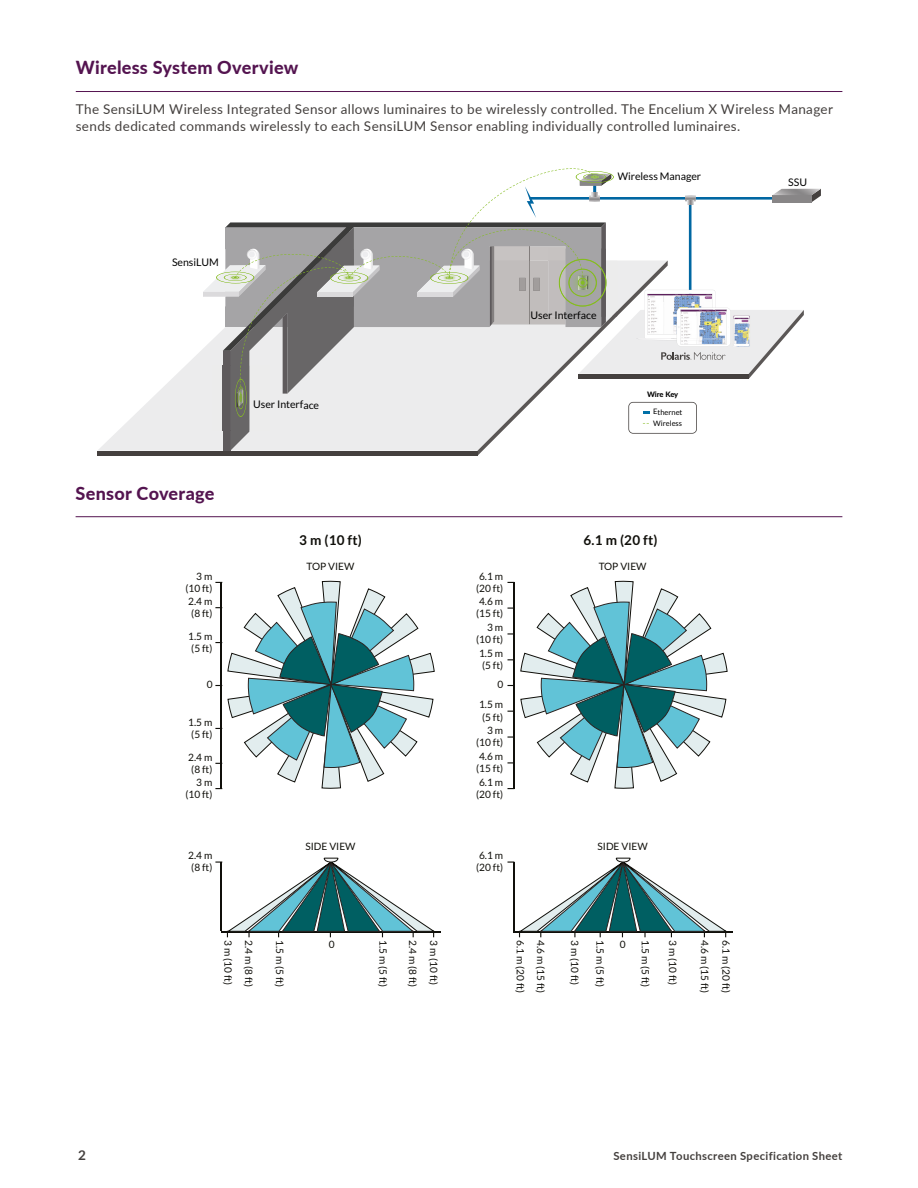
<style>
.page{position:relative;width:918px;height:1188px;background:#fff}
.page>*{position:absolute;margin:0;border:0;box-sizing:border-box;transform-origin:0 0}
.t1{font:800 18px "Lato";letter-spacing:.015em;color:#541450}
.t2{font:13.5px/17px "Lato";letter-spacing:.025em;color:#44403e}
.t3{font:700 13.5px "Lato";letter-spacing:.015em;color:#100f0a}
.t4{font:700 13.5px "Lato";color:#44403e}
.t5{font:700 11.25px "Lato";letter-spacing:.035em;color:#44403e}
.t6{font:10.5px "Lato";letter-spacing:-.005em;color:#000}
.t7{font:10.2px/12.1px "Lato";color:#100f0a;text-align:center}
.t8{font:7.5px "Lato";letter-spacing:-.005em;color:#000}
.t9{font:800 7.5px "Lato";letter-spacing:-.015em;color:#000}
</style>
<div class="page">
<hr style="left:76px;top:91px;width:766px;height:1px;background:#541450">
<svg style="left:98px;top:349px;width:105px;height:102px;fill:#f2f2f3"></svg>
<hr style="left:97px;top:451px;width:381px;height:4px;background:#44403e">
<svg style="left:203px;top:168px;width:618px;height:288px"></svg>
<hr style="left:221px;top:931px;width:219px;height:2px;background:#100f0a">
<hr style="left:513px;top:931px;width:220px;height:2px;background:#100f0a">
<hr style="left:513px;top:582px;width:1px;height:207px;background:#100f0a">
<svg style="left:507px;top:633px;width:6px;height:2px"></svg>
<svg style="left:507px;top:736px;width:6px;height:2px"></svg>
<svg style="left:520px;top:580px;width:208px;height:209px"></svg>
<svg style="left:215px;top:580px;width:220px;height:210px"></svg>
<svg style="left:215px;top:858px;width:220px;height:79px"></svg>
<svg style="left:507px;top:858px;width:220px;height:79px"></svg>
<hr style="left:76px;top:516px;width:766px;height:1px;background:#541450">
<h1 class="t1" style="left:76px;top:55px;width:224px">Wireless System Overview</h1>
<h2 class="t2" style="left:76px;top:100px;width:759px">The SensiLUM Wireless Integrated Sensor allows luminaires to be wirelessly controlled. The Encelium X Wireless Manager sends dedicated commands wirelessly to each SensiLUM Sensor enabling individually controlled luminaires.</h2>
<p class="t6" style="left:618px;top:170px;width:85px">Wireless Manager</p>
<p class="t6" style="left:788px;top:176px;width:20px">SSU</p>
<p class="t6" style="left:172px;top:256px;width:48px">SensiLUM</p>
<h1 class="t1" style="left:76px;top:480px;width:140px">Sensor Coverage</h1>
<p class="t7" style="left:185px;top:570px;width:28px;text-align:right">3 m (10 ft)</p>
<p class="t7" style="left:188px;top:595px;width:26px">2.4 m (8 ft)</p>
<p class="t7" style="left:188px;top:630px;width:26px">1.5 m (5 ft)</p>
<p class="t7" style="left:207px;top:679px;width:7px">0</p>
<p class="t7" style="left:188px;top:716px;width:26px">1.5 m (5 ft)</p>
<p class="t7" style="left:188px;top:751px;width:26px">2.4 m (8 ft)</p>
<p class="t7" style="left:185px;top:776px;width:28px;text-align:right">3 m (10 ft)</p>
<p class="t7" style="left:188px;top:849px;width:26px">2.4 m (8 ft)</p>
<p class="t6" style="left:253px;top:399px;width:68px">User Interface</p>
<p class="t6" style="left:531px;top:309px;width:68px">User Interface</p>
<p class="t9" style="left:647px;top:389px;width:33px">Wire Key</p>
<p class="t8" style="left:653px;top:419px;width:30px">Wireless</p>
<p class="t8" style="left:653px;top:408px;width:31px">Ethernet</p>
<h2 class="t3" style="left:299px;top:532px;width:64px">3 m (10 ft)</h2>
<h2 class="t3" style="left:584px;top:532px;width:76px">6.1 m (20 ft)</h2>
<p class="t7" style="left:307px;top:561px;width:49px">TOP VIEW</p>
<p class="t7" style="left:305px;top:841px;width:52px">SIDE VIEW</p>
<p class="t7" style="left:476px;top:570px;width:28px;text-align:left">6.1 m (20 ft)</p>
<p class="t7" style="left:476px;top:595px;width:28px;text-align:left">4.6 m (15 ft)</p>
<p class="t7" style="left:479px;top:647px;width:26px">1.5 m (5 ft)</p>
<p class="t7" style="left:476px;top:621px;width:28px;text-align:right">3 m (10 ft)</p>
<p class="t7" style="left:497px;top:679px;width:7px">0</p>
<p class="t7" style="left:476px;top:724px;width:28px;text-align:right">3 m (10 ft)</p>
<p class="t7" style="left:479px;top:699px;width:26px">1.5 m (5 ft)</p>
<p class="t7" style="left:476px;top:750px;width:28px;text-align:left">4.6 m (15 ft)</p>
<p class="t7" style="left:476px;top:776px;width:28px;text-align:left">6.1 m (20 ft)</p>
<p class="t7" style="left:476px;top:849px;width:28px;text-align:left">6.1 m (20 ft)</p>
<p class="t7" style="left:599px;top:561px;width:49px">TOP VIEW</p>
<p class="t7" style="left:598px;top:841px;width:52px">SIDE VIEW</p>
<p class="t7" style="left:234px;top:940px;width:47px;rotate:90deg">3 m (10 ft)</p>
<p class="t7" style="left:389px;top:940px;width:49px;rotate:90deg">1.5 m (5 ft)</p>
<p class="t7" style="left:419px;top:940px;width:49px;rotate:90deg">2.4 m (8 ft)</p>
<p class="t7" style="left:440px;top:940px;width:47px;rotate:90deg">3 m (10 ft)</p>
<p class="t7" style="left:255px;top:940px;width:49px;rotate:90deg">2.4 m (8 ft)</p>
<p class="t7" style="left:286px;top:940px;width:49px;rotate:90deg">1.5 m (5 ft)</p>
<p class="t7" style="left:329px;top:939px;width:7px">0</p>
<p class="t7" style="left:527px;top:940px;width:55px;rotate:90deg">6.1 m (20 ft)</p>
<p class="t7" style="left:547px;top:940px;width:55px;rotate:90deg">4.6 m (15 ft)</p>
<p class="t7" style="left:581px;top:940px;width:47px;rotate:90deg">3 m (10 ft)</p>
<p class="t7" style="left:620px;top:939px;width:7px">0</p>
<p class="t7" style="left:606px;top:940px;width:49px;rotate:90deg">1.5 m (5 ft)</p>
<p class="t7" style="left:652px;top:940px;width:49px;rotate:90deg">1.5 m (5 ft)</p>
<p class="t7" style="left:679px;top:940px;width:47px;rotate:90deg">3 m (10 ft)</p>
<p class="t7" style="left:711px;top:940px;width:55px;rotate:90deg">4.6 m (15 ft)</p>
<p class="t7" style="left:732px;top:940px;width:55px;rotate:90deg">6.1 m (20 ft)</p>
<h2 class="t4" style="left:78px;top:1145px;width:9px">2</h2>
<p class="t5" style="left:613px;top:1147px;width:231px">SensiLUM Touchscreen Specification Sheet</p>
</div>
